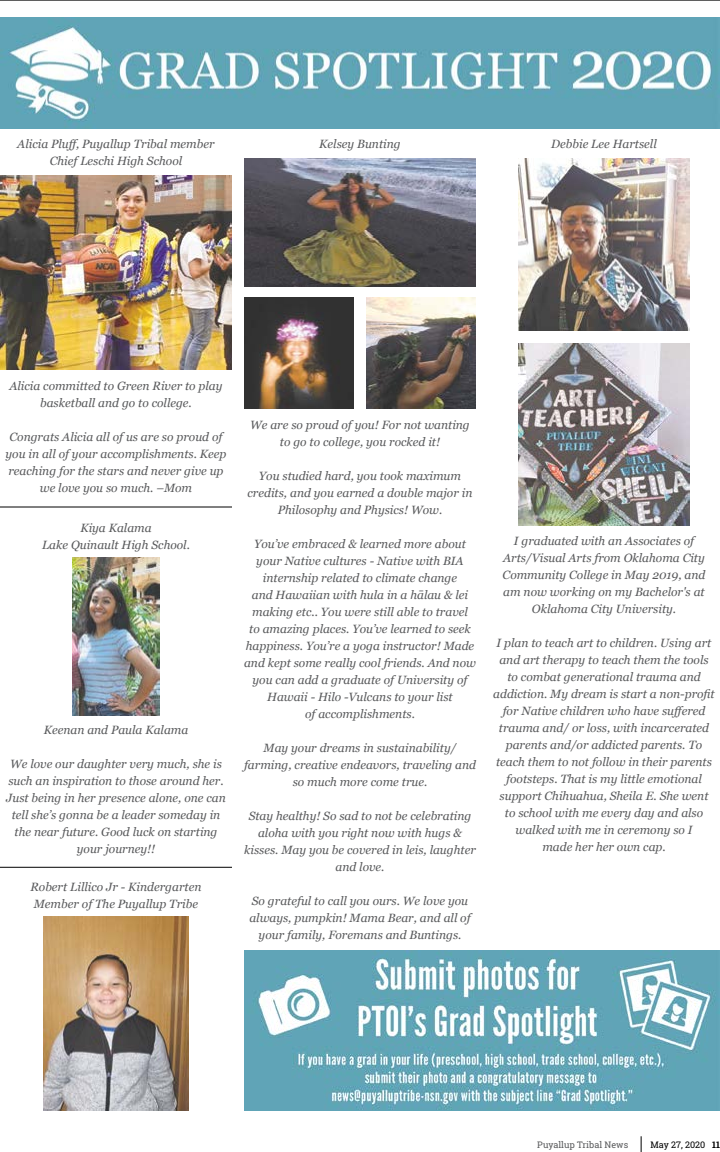
<style>
.page{position:relative;width:720px;height:1152px;background:#fff}
.page>*{position:absolute;margin:0;border:0;box-sizing:border-box;transform-origin:0 0}
.t1{font:italic 12px/17px "Georgia";color:#58595b;text-align:center}
.t2{font:9px "Roboto Slab";color:#58595b}
.t3{font:9px "Roboto Slab";color:#000}
.s1{font-weight:700}
</style>
<div class="page">
<svg style="left:641px;top:1136px;width:1px;height:16px"></svg>
<hr style="left:0;top:0;width:720px;height:1px;background:#000">
<img style="left:0;top:18px;width:720px;height:110px">
<img style="left:72px;top:558px;width:88px;height:157px">
<img style="left:518px;top:159px;width:172px;height:171px">
<img style="left:518px;top:343px;width:172px;height:182px">
<img style="left:43px;top:917px;width:146px;height:194px">
<hr style="left:0;top:507px;width:232px;height:1px;background:#000">
<hr style="left:0;top:867px;width:232px;height:1px;background:#000">
<img style="left:0;top:176px;width:232px;height:194px">
<img style="left:244px;top:298px;width:110px;height:111px">
<img style="left:244px;top:159px;width:232px;height:128px">
<img style="left:366px;top:298px;width:110px;height:111px">
<img style="left:244px;top:950px;width:476px;height:161px">
<p class="t1" style="left:17px;top:135px;width:199px">Alicia Pluff, Puyallup Tribal member<br>Chief Leschi High School</p>
<p class="t1" style="left:319px;top:135px;width:83px">Kelsey Bunting</p>
<p class="t1" style="left:551px;top:135px;width:107px">Debbie Lee Hartsell</p>
<p class="t1" style="left:9px;top:377px;width:215px">Alicia committed to Green River to play basketball and go to college.</p>
<p class="t1" style="left:6px;top:428px;width:222px">Congrats Alicia all of us are so proud of you in all of your accomplishments. Keep reaching for the stars and never give up we love you so much. –Mom</p>
<p class="t1" style="left:250px;top:416px;width:221px">We are so proud of you! For not wanting to go to college, you rocked it!</p>
<p class="t1" style="left:248px;top:467px;width:226px">You studied hard, you took maximum credits, and you earned a double major in<br>Philosophy and Physics! Wow.</p>
<p class="t1" style="left:244px;top:535px;width:233px">You’ve embraced &amp; learned more about your Native cultures - Native with BIA internship related to climate change<br>and Hawaiian with hula in a hālau &amp; lei making etc.. You were still able to travel<br>to amazing places. You’ve learned to seek happiness. You’re a yoga instructor! Made and kept some really cool friends. And now you can add a graduate of University of Hawaii - Hilo -Vulcans to your list<br>of accomplishments.</p>
<p class="t1" style="left:244px;top:739px;width:234px">May your dreams in sustainability/ farming, creative endeavors, traveling and so much more come true.</p>
<p class="t1" style="left:244px;top:807px;width:233px">Stay healthy! So sad to not be celebrating aloha with you right now with hugs &amp; kisses. May you be covered in leis, laughter and love.</p>
<p class="t1" style="left:249px;top:892px;width:223px">So grateful to call you ours. We love you always, pumpkin! Mama Bear, and all of your family, Foremans and Buntings.</p>
<p class="t1" style="left:42px;top:519px;width:149px">Kiya Kalama<br>Lake Quinault High School.</p>
<p class="t1" style="left:44px;top:721px;width:146px">Keenan and Paula Kalama</p>
<p class="t1" style="left:6px;top:755px;width:221px">We love our daughter very much, she is such an inspiration to those around her.<br>Just being in her presence alone, one can tell she’s gonna be a leader someday in the near future. Good luck on starting your journey!!</p>
<p class="t1" style="left:30px;top:878px;width:173px;text-align:left">Robert Lillico Jr - Kindergarten<br>Member of The Puyallup Tribe</p>
<p class="t1" style="left:503px;top:532px;width:204px">I graduated with an Associates of<br>Arts/Visual Arts from Oklahoma City<br>Community College in May 2019, and am now working on my Bachelor's at<br>Oklahoma City University.</p>
<p class="t1" style="left:493px;top:634px;width:223px">I plan to teach art to children. Using art and art therapy to teach them the tools to combat generational trauma and addiction. My dream is start a non-profit for Native children who have suffered trauma and/ or loss, with incarcerated parents and/or addicted parents. To teach them to not follow in their parents footsteps. That is my little emotional support Chihuahua, Sheila E. She went to school with me every day and also walked with me in ceremony so I<br>made her her own cap.</p>
<p class="t2" style="left:537px;top:1139px;width:92px">Puyallup Tribal News</p>
<p class="t3" style="left:651px;top:1139px;width:71px">May 27, 2020 <span class="s1">11</span></p>
</div>
